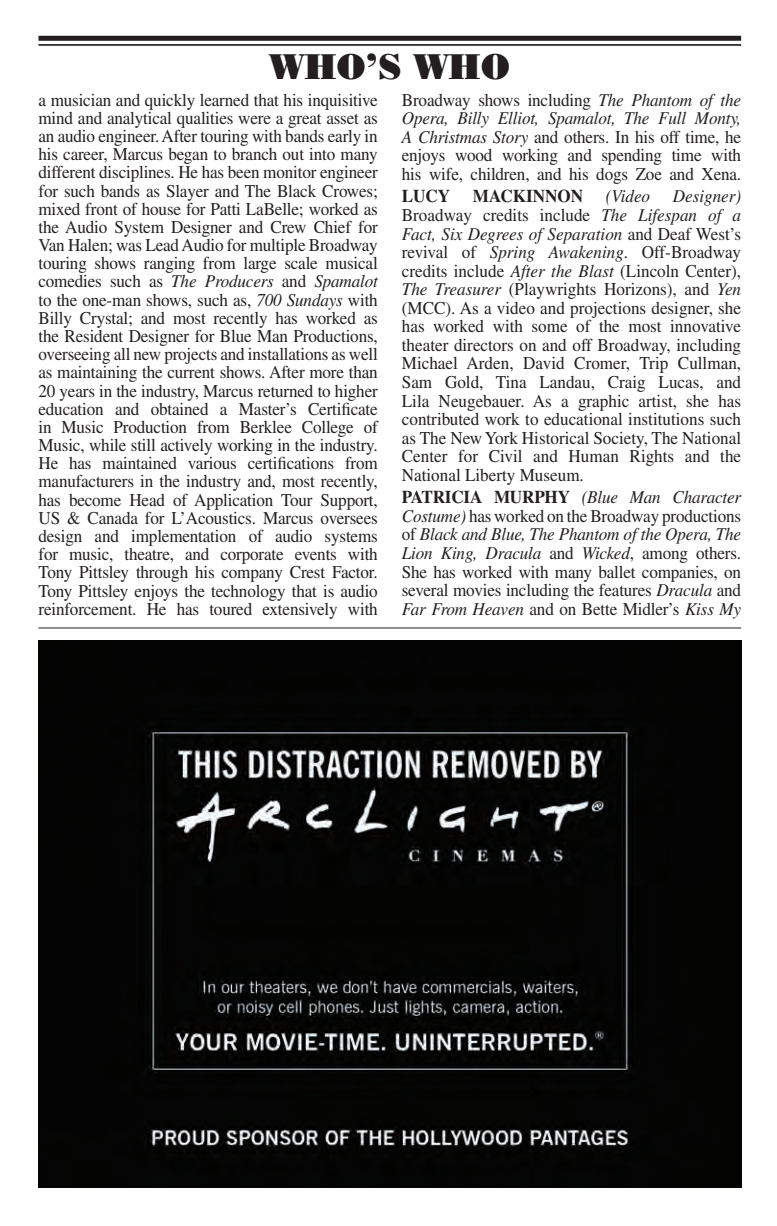
<style>
.page{position:relative;width:777px;height:1226px;background:#fff}
.page>*{position:absolute;margin:0;border:0;box-sizing:border-box;transform-origin:0 0}
.t1{font:36px "Poster Bodoni BT";color:#231f20}
.t2{font:18px/18.2px "Times LT Std";letter-spacing:-.01em;color:#231f20;text-align:justify;scale:.95 1}
.t3{font:700 18px "Times LT Std";color:#231f20;scale:.95 1}
.t4{font:italic 18px "Times LT Std";color:#231f20;scale:.95 1}
.s1{font-style:italic}
.s2{font-weight:700}
</style>
<div class="page">
<img style="left:38px;top:641px;width:702px;height:547px">
<hr style="left:38px;top:627px;width:702px;height:1px;background:#231f20">
<div style="left:38px;top:36px;width:702px;height:5px;background:#231f20"></div>
<hr style="left:38px;top:44px;width:702px;height:2px;background:#231f20">
<h1 class="t1" style="left:269px;top:44px;width:242px">WHO’S WHO</h1>
<p class="t2" style="left:38px;top:90px;width:358px">a musician and quickly learned that his inquisitive mind and analytical qualities were a great asset as an audio engineer. After touring with bands early in his career, Marcus began to branch out into many different disciplines. He has been monitor engineer for such bands as Slayer and The Black Crowes; mixed front of house for Patti LaBelle; worked as the Audio System Designer and Crew Chief for Van Halen; was Lead Audio for multiple Broadway touring shows ranging from large scale musical comedies such as <span class="s1">The Producers</span> and <span class="s1">Spamalot </span>to the one-man shows, such as, <span class="s1">700 Sundays</span> with Billy Crystal; and most recently has worked as the Resident Designer for Blue Man Productions, overseeing all new projects and installations as well as maintaining the current shows. After more than 20 years in the industry, Marcus returned to higher education and obtained a Master’s Certificate in Music Production from Berklee College of Music, while still actively working in the industry.<br>He has maintained various certifications from manufacturers in the industry and, most recently, has become Head of Application Tour Support, US &amp; Canada for L’Acoustics. Marcus oversees design and implementation of audio systems for music, theatre, and corporate events with Tony Pittsley through his company Crest Factor.<br>Tony Pittsley enjoys the technology that is audio reinforcement. He has toured extensively with</p>
<p class="t2" style="left:401px;top:90px;width:358px">Broadway shows including <span class="s1">The Phantom of the Opera, Billy Elliot, Spamalot, The Full Monty, A Christmas Story</span> and others. In his off time, he enjoys wood working and spending time with his wife, children, and his dogs Zoe and Xena.</p>
<p class="t3" style="left:401px;top:186px;width:52px">LUCY</p>
<p class="t3" style="left:472px;top:186px;width:117px">MACKINNON</p>
<p class="t4" style="left:605px;top:187px;width:48px">(Video</p>
<p class="t2" style="left:401px;top:187px;width:358px;text-indent:271px"><span class="s1">Designer)<br></span>Broadway credits include <span class="s1">The Lifespan of a Fact, Six Degrees of Separation</span> and Deaf West’s revival of <span class="s1">Spring Awakening</span>. Off-Broadway credits include <span class="s1">After the Blast</span> (Lincoln Center), <span class="s1">The Treasurer</span> (Playwrights Horizons), and <span class="s1">Yen </span>(MCC). As a video and projections designer, she has worked with some of the most innovative theater directors on and off Broadway, including Michael Arden, David Cromer, Trip Cullman, Sam Gold, Tina Landau, Craig Lucas, and Lila Neugebauer. As a graphic artist, she has contributed work to educational institutions such as The New York Historical Society, The National Center for Civil and Human Rights and the National Liberty Museum.</p>
<p class="t2" style="left:401px;top:488px;width:358px"><span class="s2">PATRICIA MURPHY</span> <span class="s1">(Blue Man Character Costume)</span> has worked on the Broadway productions of <span class="s1">Black and Blue, The Phantom of the Opera, The Lion King, Dracula</span> and <span class="s1">Wicked</span>, among others.<br>She has worked with many ballet companies, on several movies including the features <span class="s1">Dracula</span> and <span class="s1">Far From Heaven</span> and on Bette Midler’s <span class="s1">Kiss My</span></p>
</div>
